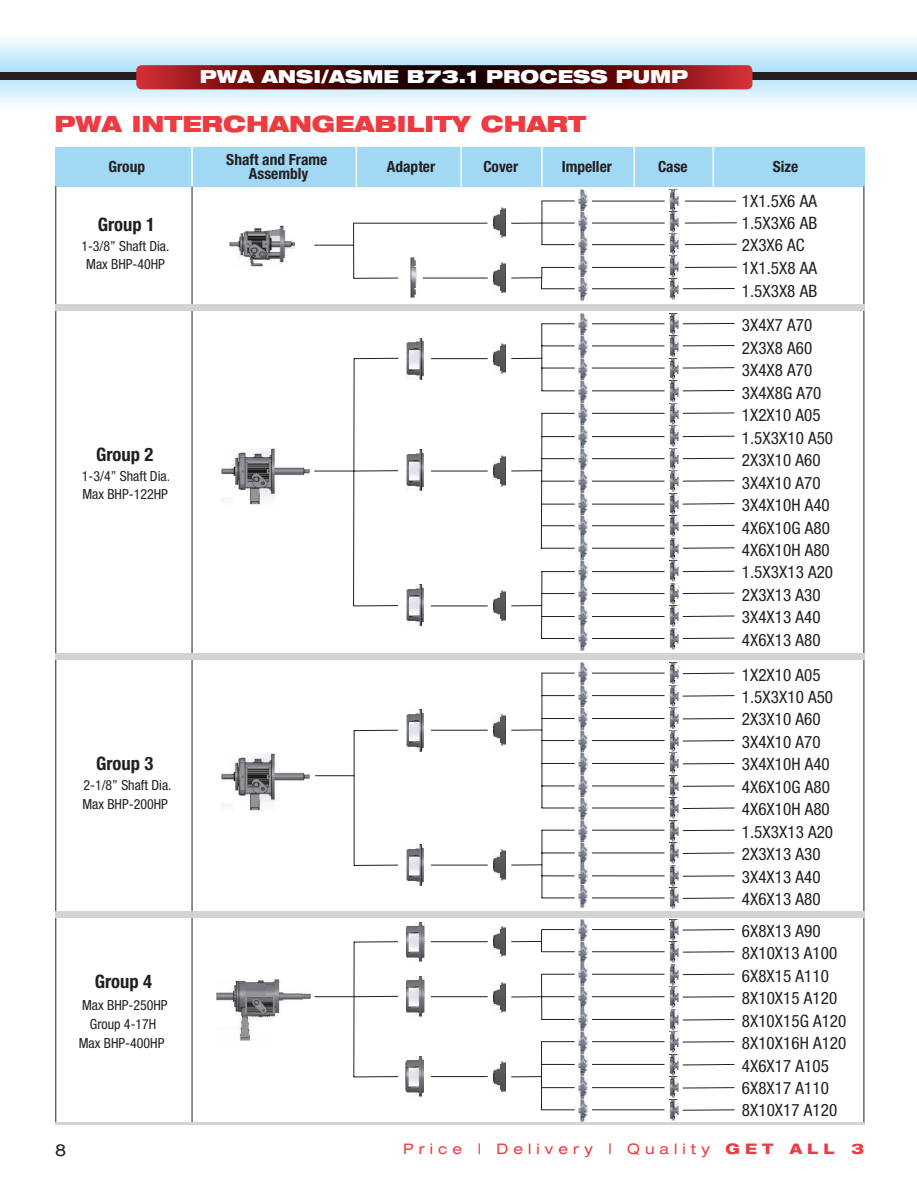
<style>
.page{position:relative;width:917px;height:1188px;background:#fff}
.page>*{position:absolute;margin:0;border:0;box-sizing:border-box;transform-origin:0 0}
.t1{font:900 expanded 22.5px "Helvetica Neue LT Pro";color:#ee3a41}
.t2{font:700 condensed 18.6px "Helvetica Neue LT Pro";color:#231f20}
.t3{font:900 expanded 18px "Helvetica Neue LT Pro";color:#fff}
.t4{font:condensed 17.1px/22.5px "Helvetica Neue LT Pro";letter-spacing:.005em;color:#231f20}
.t5{font:expanded 16.5px "Helvetica Neue LT Pro";color:#231f20}
.t6{font:700 condensed 15.45px/14.1px "Helvetica Neue LT Pro";color:#231f20;text-align:center}
.t7{font:expanded 14.55px "Helvetica Neue LT Pro";letter-spacing:.35em;color:#ee3a41}
.t8{font:condensed 13.95px/18.5px "Helvetica Neue LT Pro";color:#231f20;text-align:center}
.s1{font-weight:800}
</style>
<div class="page">
<svg style="left:916px;top:39px;width:1px;height:66px"></svg>
<svg style="left:0;top:39px;width:916px;height:66px;background:#d7effa"></svg>
<div style="left:55px;top:147px;width:809px;height:39px;background:#a1d9f4"></div>
<hr style="left:192px;top:186px;width:1px;height:118px;background:#231f20">
<hr style="left:192px;top:309px;width:1px;height:345px;background:#231f20">
<hr style="left:192px;top:659px;width:1px;height:254px;background:#231f20">
<hr style="left:192px;top:917px;width:1px;height:205px;background:#231f20">
<img style="left:578px;top:189px;width:9px;height:11px">
<img style="left:578px;top:1111px;width:9px;height:11px">
<svg style="left:313px;top:200px;width:422px;height:911px"></svg>
<img style="left:406px;top:338px;width:18px;height:41px">
<img style="left:406px;top:450px;width:18px;height:41px">
<img style="left:406px;top:585px;width:18px;height:41px">
<img style="left:406px;top:922px;width:18px;height:39px">
<img style="left:406px;top:710px;width:18px;height:41px">
<img style="left:406px;top:844px;width:18px;height:42px">
<img style="left:406px;top:977px;width:18px;height:39px">
<img style="left:406px;top:1057px;width:18px;height:39px">
<img style="left:669px;top:190px;width:10px;height:87px">
<img style="left:669px;top:279px;width:10px;height:21px">
<img style="left:669px;top:313px;width:10px;height:21px">
<img style="left:669px;top:336px;width:10px;height:43px">
<img style="left:669px;top:381px;width:10px;height:43px">
<img style="left:669px;top:426px;width:10px;height:43px">
<img style="left:669px;top:471px;width:10px;height:43px">
<img style="left:669px;top:516px;width:10px;height:43px">
<img style="left:669px;top:561px;width:10px;height:88px">
<img style="left:669px;top:663px;width:10px;height:43px">
<img style="left:669px;top:708px;width:10px;height:43px">
<img style="left:669px;top:753px;width:10px;height:43px">
<img style="left:669px;top:798px;width:10px;height:43px">
<img style="left:669px;top:843px;width:10px;height:66px">
<img style="left:669px;top:919px;width:10px;height:21px">
<img style="left:669px;top:942px;width:10px;height:178px">
<hr style="left:314px;top:996px;width:40px;height:1px;background:#231f20">
<img style="left:494px;top:208px;width:12px;height:30px">
<img style="left:494px;top:263px;width:12px;height:30px">
<img style="left:494px;top:343px;width:12px;height:31px">
<img style="left:494px;top:456px;width:12px;height:30px">
<img style="left:494px;top:591px;width:12px;height:30px">
<img style="left:494px;top:715px;width:12px;height:30px">
<img style="left:494px;top:850px;width:12px;height:30px">
<img style="left:494px;top:926px;width:12px;height:31px">
<img style="left:494px;top:982px;width:12px;height:30px">
<img style="left:494px;top:1062px;width:12px;height:30px">
<img style="left:229px;top:226px;width:66px;height:41px">
<img style="left:222px;top:448px;width:87px;height:56px">
<img style="left:222px;top:754px;width:87px;height:56px">
<img style="left:217px;top:980px;width:93px;height:60px">
<hr style="left:55px;top:186px;width:1px;height:118px;background:#231f20">
<hr style="left:55px;top:309px;width:1px;height:345px;background:#231f20">
<hr style="left:55px;top:659px;width:1px;height:254px;background:#231f20">
<hr style="left:55px;top:917px;width:1px;height:205px;background:#231f20">
<hr style="left:863px;top:186px;width:1px;height:118px;background:#231f20">
<hr style="left:863px;top:309px;width:1px;height:345px;background:#231f20">
<hr style="left:863px;top:659px;width:1px;height:254px;background:#231f20">
<hr style="left:863px;top:917px;width:1px;height:205px;background:#231f20">
<div style="left:55px;top:304px;width:809px;height:7px;background:#d2d3d3"></div>
<div style="left:55px;top:653px;width:809px;height:7px;background:#d2d3d3"></div>
<div style="left:55px;top:911px;width:809px;height:6px;background:#d2d3d3"></div>
<hr style="left:191px;top:144px;width:2px;height:42px;background:#fff">
<hr style="left:356px;top:144px;width:1px;height:42px;background:#fff">
<hr style="left:460px;top:144px;width:2px;height:42px;background:#fff">
<hr style="left:541px;top:144px;width:2px;height:42px;background:#fff">
<hr style="left:633px;top:144px;width:2px;height:42px;background:#fff">
<hr style="left:712px;top:144px;width:2px;height:42px;background:#fff">
<hr style="left:55px;top:1122px;width:809px;height:3px;background:#d2d3d3">
<div style="left:0;top:72px;width:917px;height:8px;background:#231f20"></div>
<img style="left:136px;top:65px;width:616px;height:24px">
<p class="t3" style="left:200px;top:65px;width:490px">PWA ANSI/ASME B73.1 PROCESS PUMP</p>
<h1 class="t1" style="left:54px;top:109px;width:533px">PWA INTERCHANGEABILITY CHART</h1>
<p class="t6" style="left:109px;top:160px;width:38px">Group</p>
<p class="t6" style="left:226px;top:152px;width:103px">Shaft and Frame<br>Assembly</p>
<p class="t6" style="left:387px;top:160px;width:50px">Adapter</p>
<p class="t6" style="left:483px;top:160px;width:36px">Cover</p>
<p class="t6" style="left:562px;top:160px;width:52px">Impeller</p>
<p class="t6" style="left:658px;top:160px;width:31px">Case</p>
<p class="t6" style="left:773px;top:160px;width:27px">Size</p>
<p class="t4" style="left:742px;top:189px;width:77px">1X1.5X6 AA<br>1.5X3X6 AB<br>2X3X6 AC<br>1X1.5X8 AA<br>1.5X3X8 AB</p>
<p class="t4" style="left:742px;top:314px;width:93px">3X4X7 A70<br>2X3X8 A60<br>3X4X8 A70<br>3X4X8G A70<br>1X2X10 A05<br>1.5X3X10 A50<br>2X3X10 A60<br>3X4X10 A70<br>3X4X10H A40<br>4X6X10G A80<br>4X6X10H A80<br>1.5X3X13 A20<br>2X3X13 A30<br>3X4X13 A40<br>4X6X13 A80</p>
<p class="t4" style="left:742px;top:663px;width:93px">1X2X10 A05<br>1.5X3X10 A50<br>2X3X10 A60<br>3X4X10 A70<br>3X4X10H A40<br>4X6X10G A80<br>4X6X10H A80<br>1.5X3X13 A20<br>2X3X13 A30<br>3X4X13 A40<br>4X6X13 A80</p>
<p class="t4" style="left:742px;top:919px;width:106px">6X8X13 A90<br>8X10X13 A100<br>6X8X15 A110<br>8X10X15 A120<br>8X10X15G A120<br>8X10X16H A120<br>4X6X17 A105<br>6X8X17 A110<br>8X10X17 A120</p>
<p class="t2" style="left:98px;top:213px;width:59px">Group 1</p>
<p class="t8" style="left:81px;top:237px;width:90px">1-3/8” Shaft Dia.<br>Max BHP-40HP</p>
<p class="t2" style="left:96px;top:443px;width:59px">Group 2</p>
<p class="t8" style="left:82px;top:467px;width:90px;text-align:left">1-3/4” Shaft Dia.<br>Max BHP-122HP</p>
<p class="t2" style="left:96px;top:752px;width:59px">Group 3</p>
<p class="t8" style="left:82px;top:776px;width:91px;text-align:left">2-1/8” Shaft Dia.<br>Max BHP-200HP</p>
<p class="t2" style="left:95px;top:970px;width:59px">Group 4</p>
<p class="t8" style="left:79px;top:996px;width:90px">Max BHP-250HP<br>Group 4-17H<br>Max BHP-400HP</p>
<p class="t5" style="left:55px;top:1140px;width:13px">8</p>
<p class="t7" style="left:403px;top:1141px;width:462px">Price | Delivery | Quality <span class="s1">GET ALL 3</span></p>
</div>
